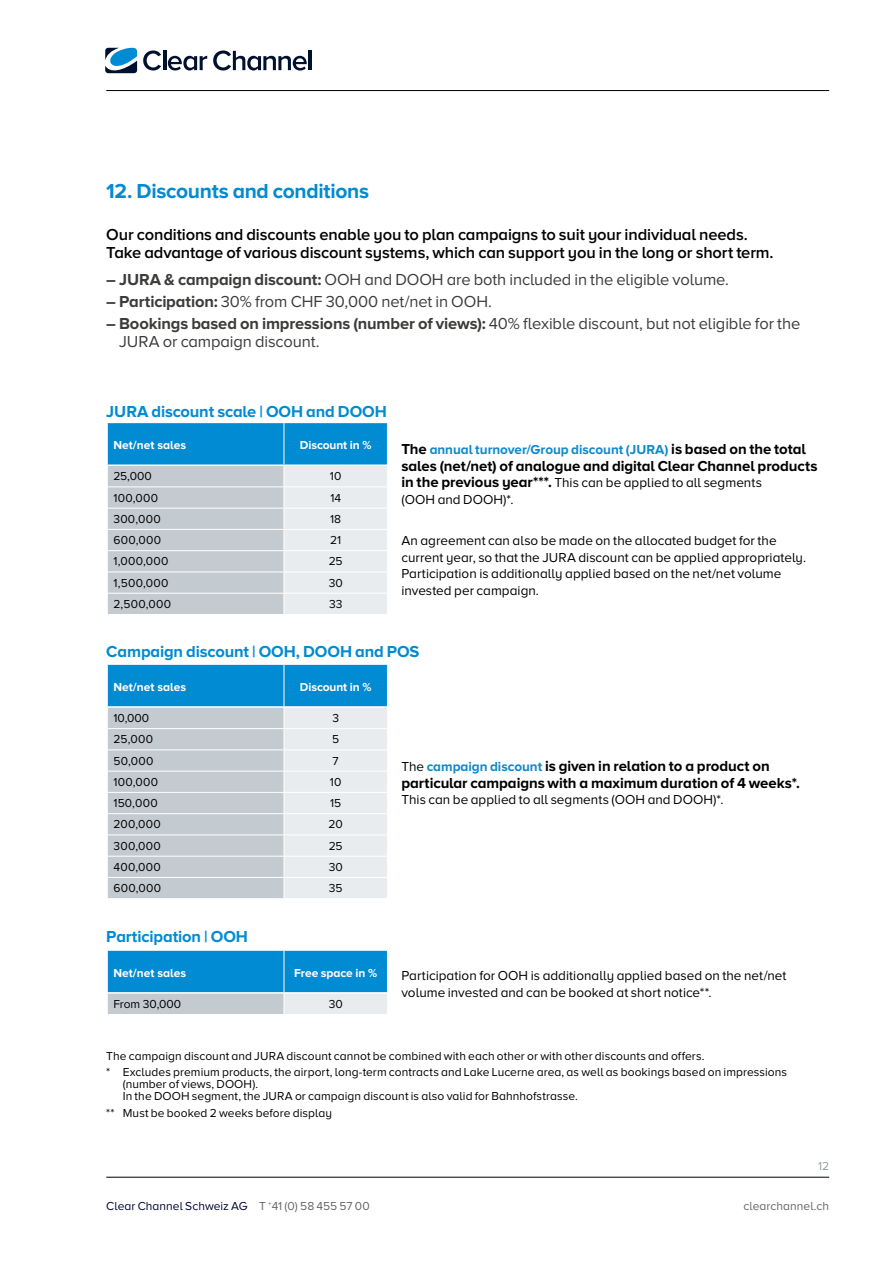
<style>
.page{position:relative;width:893px;height:1263px;background:#fff}
.page>*{position:absolute;margin:0;border:0;box-sizing:border-box;transform-origin:0 0}
.t1{font:700 21px "Proxima Nova A";letter-spacing:-.015em;color:#008bd2}
.t2{font:16.5px/18px "Proxima Nova A";letter-spacing:-.005em;color:#3c3c3b}
.t3{font:600 16.5px/18px "Proxima Nova A";letter-spacing:-.01em;color:#020203}
.t4{font:700 16.5px "Proxima Nova A";letter-spacing:-.01em;color:#008bd2}
.t5{font:700 15px/16.5px "Proxima Nova A";letter-spacing:-.005em;color:#000}
.t6{font:13.5px/16.5px "Proxima Nova A";color:#000}
.t7{font:700 13.5px "Proxima Nova A";color:#0f89cb}
.t8{font:12px/16.2px "Proxima Nova A";letter-spacing:.005em;color:#000}
.t9{font:700 12px "Proxima Nova A";color:#fff}
.t10{font:12px "Proxima Nova A";letter-spacing:.005em;color:#000434}
.t11{font:12px "Proxima Nova A";letter-spacing:.005em;color:#666}
.t12{font:12px "Proxima Nova A";color:#949fa7}
.s1{font-weight:700}
.s2{font-size:15px;color:#000}
.s3{font-weight:700;font-size:15px}
.s4{font-weight:400;font-size:13.5px}
.s5{font-size:13.5px;color:#0f89cb}
.s6{color:#666}
</style>
<div class="page">
<hr style="left:106px;top:90px;width:723px;height:1px;background:#000">
<hr style="left:106px;top:1177px;width:723px;height:1px;background:#000">
<svg style="left:143px;top:50px;width:18px;height:20px"></svg>
<hr style="left:163px;top:51px;width:3px;height:19px;background:#001130">
<svg style="left:168px;top:56px;width:39px;height:14px"></svg>
<svg style="left:213px;top:50px;width:94px;height:20px"></svg>
<hr style="left:309px;top:51px;width:3px;height:19px;background:#001130">
<svg style="left:105px;top:48px;width:32px;height:25px"></svg>
<svg style="left:108px;top:423px;width:279px;height:191px;background:#a5c8da"></svg>
<hr style="left:284px;top:423px;width:1px;height:41px;background:#fff">
<hr style="left:106px;top:464px;width:178px;height:2px;background:#fff">
<hr style="left:284px;top:464px;width:103px;height:2px;background:#fff">
<svg style="left:108px;top:665px;width:279px;height:233px;background:#adcbda"></svg>
<hr style="left:284px;top:665px;width:1px;height:41px;background:#fff">
<hr style="left:106px;top:706px;width:178px;height:2px;background:#fff">
<hr style="left:284px;top:706px;width:103px;height:2px;background:#fff">
<svg style="left:108px;top:951px;width:279px;height:63px;background:#44a4d5"></svg>
<hr style="left:284px;top:951px;width:1px;height:41px;background:#fff">
<hr style="left:106px;top:992px;width:178px;height:2px;background:#fff">
<hr style="left:284px;top:992px;width:103px;height:2px;background:#fff">
<h1 class="t1" style="left:106px;top:179px;width:264px">12. Discounts and conditions</h1>
<h2 class="t3" style="left:106px;top:225px;width:669px">Our conditions and discounts enable you to plan campaigns to suit your individual needs.<br>Take advantage of various discount systems, which can support you in the long or short term.</h2>
<h2 class="t2" style="left:106px;top:270px;width:624px"><span class="s1">– JURA &amp; campaign discount:</span> OOH and DOOH are both included in the eligible volume.</h2>
<h2 class="t2" style="left:106px;top:292px;width:387px"><span class="s1">– Participation:</span> 30% from CHF 30,000 net/net in OOH.</h2>
<h2 class="t2" style="left:119px;top:314px;width:683px;text-indent:-13px"><span class="s1">– Bookings based on impressions (number of views):</span> 40% flexible discount, but not eligible for the<br>JURA or campaign discount.</h2>
<h2 class="t4" style="left:106px;top:402px;width:282px">JURA discount scale | OOH and DOOH</h2>
<p class="t9" style="left:113px;top:438px;width:74px">Net/net sales</p>
<p class="t9" style="left:300px;top:438px;width:73px">Discount in %</p>
<p class="t8" style="left:113px;top:468px;width:40px">25,000</p>
<p class="t8" style="left:330px;top:468px;width:13px">10</p>
<p class="t8" style="left:113px;top:489px;width:46px">100,000</p>
<p class="t8" style="left:330px;top:489px;width:12px">14</p>
<p class="t8" style="left:113px;top:510px;width:49px">300,000</p>
<p class="t8" style="left:330px;top:510px;width:13px">18</p>
<p class="t8" style="left:113px;top:532px;width:49px">600,000</p>
<p class="t8" style="left:330px;top:532px;width:13px">21</p>
<p class="t8" style="left:113px;top:553px;width:57px">1,000,000</p>
<p class="t8" style="left:329px;top:553px;width:15px">25</p>
<p class="t8" style="left:113px;top:574px;width:56px">1,500,000</p>
<p class="t8" style="left:329px;top:574px;width:16px">30</p>
<p class="t8" style="left:113px;top:596px;width:59px">2,500,000</p>
<p class="t8" style="left:329px;top:596px;width:15px">33</p>
<p class="t7" style="left:401px;top:442px;width:406px"><span class="s2">The</span> annual turnover/Group discount (JURA) <span class="s2">is based on the total</span></p>
<p class="t5" style="left:401px;top:457px;width:418px">sales (net/net) of analogue and digital Clear Channel products</p>
<p class="t6" style="left:401px;top:474px;width:362px"><span class="s3">in the previous year***.</span> This can be applied to all segments (OOH and DOOH)*.</p>
<p class="t6" style="left:401px;top:532px;width:406px">An agreement can also be made on the allocated budget for the current year, so that the JURA discount can be applied appropriately.<br>Participation is additionally applied based on the net/net volume invested per campaign.</p>
<h2 class="t4" style="left:106px;top:642px;width:315px">Campaign discount | OOH, DOOH and POS</h2>
<p class="t9" style="left:113px;top:680px;width:74px">Net/net sales</p>
<p class="t9" style="left:300px;top:680px;width:73px">Discount in %</p>
<p class="t8" style="left:113px;top:710px;width:37px">10,000</p>
<p class="t8" style="left:332px;top:710px;width:8px">3</p>
<p class="t8" style="left:113px;top:731px;width:41px">25,000</p>
<p class="t8" style="left:332px;top:731px;width:9px">5</p>
<p class="t8" style="left:113px;top:752px;width:41px">50,000</p>
<p class="t8" style="left:333px;top:752px;width:8px">7</p>
<p class="t8" style="left:113px;top:773px;width:46px">100,000</p>
<p class="t8" style="left:330px;top:773px;width:13px">10</p>
<p class="t8" style="left:113px;top:795px;width:46px">150,000</p>
<p class="t8" style="left:330px;top:795px;width:13px">15</p>
<p class="t8" style="left:113px;top:816px;width:49px">200,000</p>
<p class="t8" style="left:329px;top:816px;width:16px">20</p>
<p class="t8" style="left:113px;top:837px;width:49px">300,000</p>
<p class="t8" style="left:329px;top:837px;width:15px">25</p>
<p class="t8" style="left:113px;top:858px;width:49px">400,000</p>
<p class="t8" style="left:329px;top:858px;width:16px">30</p>
<p class="t8" style="left:113px;top:880px;width:49px">600,000</p>
<p class="t8" style="left:329px;top:880px;width:15px">35</p>
<h2 class="t4" style="left:106px;top:927px;width:143px">Participation | OOH</h2>
<p class="t9" style="left:113px;top:966px;width:74px">Net/net sales</p>
<p class="t9" style="left:294px;top:966px;width:84px">Free space in %</p>
<p class="t8" style="left:113px;top:996px;width:69px">From 30,000</p>
<p class="t8" style="left:329px;top:996px;width:16px">30</p>
<p class="t5" style="left:401px;top:757px;width:400px"><span class="s4">The</span> <span class="s5">campaign discount</span> is given in relation to a product on particular campaigns with a maximum duration of 4 weeks*.</p>
<p class="t6" style="left:401px;top:791px;width:324px">This can be applied to all segments (OOH and DOOH)*.</p>
<p class="t6" style="left:401px;top:967px;width:386px">Participation for OOH is additionally applied based on the net/net volume invested and can be booked at short notice**.</p>
<p class="t8" style="left:106px;top:1048px;width:682px">The campaign discount and JURA discount cannot be combined with each other or with other discounts and offers.<br>* Excludes premium products, the airport, long-term contracts and Lake Lucerne area, as well as bookings based on impressions</p>
<p class="t8" style="left:123px;top:1078px;width:456px;line-height:12px">(number of views, DOOH).<br>In the DOOH segment, the JURA or campaign discount is also valid for Bahnhofstrasse.</p>
<p class="t8" style="left:106px;top:1104px;width:227px">** Must be booked 2 weeks before display</p>
<p class="t12" style="left:818px;top:1159px;width:13px">12</p>
<p class="t10" style="left:106px;top:1200px;width:265px">Clear Channel Schweiz AG <span class="s6">T</span> <sup>+</sup><span class="s6">41 (0) 58 455 57 00</span></p>
<p class="t11" style="left:744px;top:1200px;width:87px">clearchannel.ch</p>
</div>
